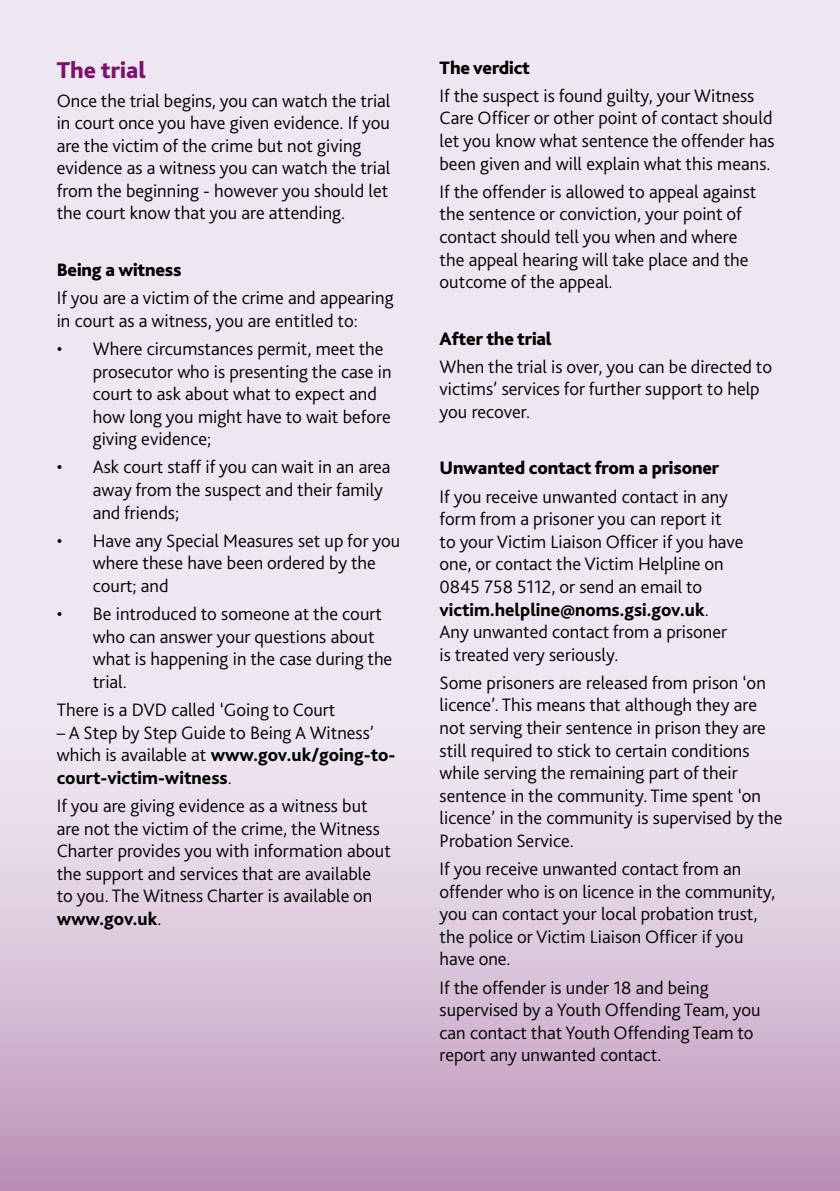
<style>
.page{position:relative;width:840px;height:1191px;background:#fff}
.page>*{position:absolute;margin:0;border:0;box-sizing:border-box;transform-origin:0 0}
.t1{font:800 24px "Bliss 2";color:#79146a}
.t2{font:300 18.8px/22.6px "Bliss 2";color:#000}
.t3{font:800 18.8px "Bliss 2";letter-spacing:-.01em;color:#000}
.s1{font-weight:800}
</style>
<div class="page">
<div style="left:0;top:0;width:839px;height:1191px;background:#eee6f1"></div>
<div style="left:0;top:720px;width:839px;height:471px;background:linear-gradient(to bottom,#f4f1f8,#bd94b9)"></div>
<p class="t1" style="left:57px;top:55px;width:91px">The trial</p>
<p class="t2" style="left:57px;top:89px;width:335px">Once the trial begins, you can watch the trial in court once you have given evidence. If you are the victim of the crime but not giving evidence as a witness you can watch the trial from the beginning - however you should let the court know that you are attending.</p>
<p class="t3" style="left:57px;top:258px;width:126px">Being a witness</p>
<p class="t2" style="left:57px;top:286px;width:338px">If you are a victim of the crime and appearing in court as a witness, you are entitled to:</p>
<p class="t2" style="left:93px;top:337px;width:300px;text-indent:-36px">• Where circumstances permit, meet the prosecutor who is presenting the case in court to ask about what to expect and how long you might have to wait before giving evidence;</p>
<p class="t2" style="left:93px;top:455px;width:299px;text-indent:-36px">• Ask court staff if you can wait in an area away from the suspect and their family and friends;</p>
<p class="t2" style="left:93px;top:529px;width:309px;text-indent:-36px">• Have any Special Measures set up for you where these have been ordered by the court; and</p>
<p class="t2" style="left:93px;top:602px;width:301px;text-indent:-36px">• Be introduced to someone at the court who can answer your questions about what is happening in the case during the trial.</p>
<p class="t2" style="left:57px;top:698px;width:280px">There is a DVD called ‘Going to Court</p>
<p class="t2" style="left:57px;top:720px;width:340px">– A Step by Step Guide to Being A Witness’ which is available at <span class="s1">www.gov.uk/going-to&shy;court-victim-witness</span>.</p>
<p class="t2" style="left:57px;top:794px;width:335px">If you are giving evidence as a witness but are not the victim of the crime, the Witness Charter provides you with information about the support and services that are available to you. The Witness Charter is available on <span class="s1">www.gov.uk</span>.</p>
<p class="t3" style="left:439px;top:56px;width:92px">The verdict</p>
<p class="t2" style="left:439px;top:84px;width:336px">If the suspect is found guilty, your Witness Care Officer or other point of contact should let you know what sentence the offender has been given and will explain what this means.</p>
<p class="t2" style="left:439px;top:180px;width:318px">If the offender is allowed to appeal against the sentence or conviction, your point of contact should tell you when and where the appeal hearing will take place and the outcome of the appeal.</p>
<p class="t3" style="left:439px;top:327px;width:114px">After the trial</p>
<p class="t2" style="left:439px;top:355px;width:334px">When the trial is over, you can be directed to victims’ services for further support to help you recover.</p>
<p class="t3" style="left:439px;top:456px;width:281px">Unwanted contact from a prisoner</p>
<p class="t2" style="left:439px;top:484px;width:305px">If you receive unwanted contact in any form from a prisoner you can report it<br>to your Victim Liaison Officer if you have one, or contact the Victim Helpline on 0845 758 5112, or send an email to <span class="s1">victim.helpline@noms.gsi.gov.uk</span>.<br>Any unwanted contact from a prisoner<br>is treated very seriously.</p>
<p class="t2" style="left:439px;top:671px;width:344px">Some prisoners are released from prison ‘on licence’. This means that although they are not serving their sentence in prison they are still required to stick to certain conditions while serving the remaining part of their sentence in the community. Time spent ‘on licence’ in the community is supervised by the Probation Service.</p>
<p class="t2" style="left:439px;top:857px;width:337px">If you receive unwanted contact from an offender who is on licence in the community, you can contact your local probation trust, the police or Victim Liaison Officer if you have one.</p>
<p class="t2" style="left:439px;top:975px;width:322px">If the offender is under 18 and being supervised by a Youth Offending Team, you can contact that Youth Offending Team to report any unwanted contact.</p>
</div>
